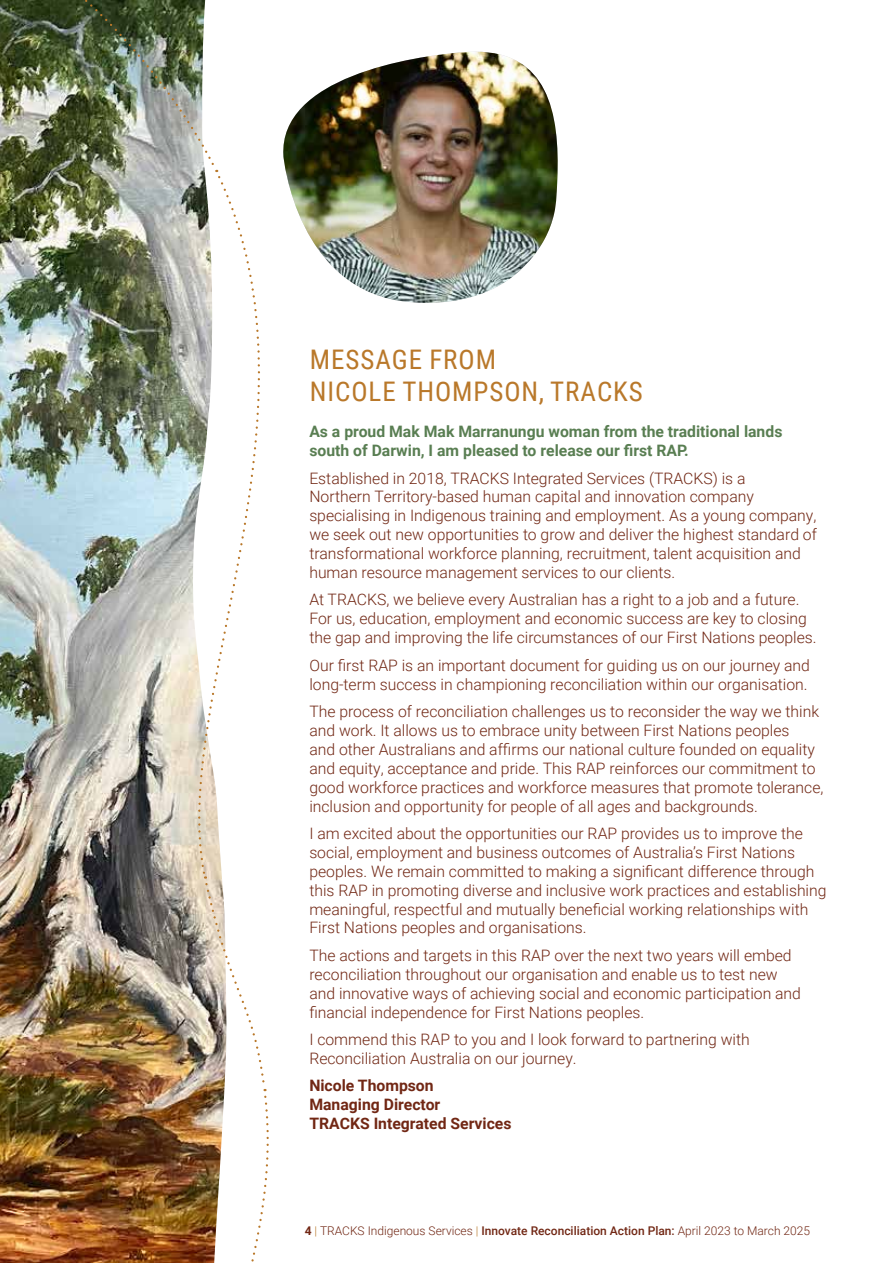
<style>
.page{position:relative;width:893px;height:1263px;background:#fff}
.page>*{position:absolute;margin:0;border:0;box-sizing:border-box;transform-origin:0 0}
.t1{font:27px/32.4px "Roboto Condensed";letter-spacing:.035em;color:#b9782a}
.t2{font:300 15.75px/18.9px "Roboto";color:#712714}
.t3{font:700 15.75px/18.9px "Roboto";color:#597e52}
.t4{font:700 15.75px/18.9px "Roboto";color:#712714}
.t5{font:300 12px "Roboto";color:#712714}
.s1{font-weight:700}
.s2{color:#b9782a}
.s3{font-weight:500}
</style>
<div class="page">
<img style="left:0;top:0;width:193px;height:1263px">
<img style="left:193px;top:170px;width:26px;height:1093px">
<svg style="left:169px;top:174px;width:91px;height:703px"></svg>
<img style="left:42px;top:0;width:176px;height:172px">
<img style="left:204px;top:876px;width:65px;height:387px">
<img style="left:283px;top:51px;width:275px;height:252px">
<h1 class="t1" style="left:310px;top:342px;width:335px">MESSAGE FROM<br>NICOLE THOMPSON, TRACKS</h1>
<p class="t3" style="left:309px;top:422px;width:475px">As a proud Mak Mak Marranungu woman from the traditional lands south of Darwin, I am pleased to release our first RAP.</p>
<p class="t2" style="left:309px;top:468px;width:509px">Established in 2018, TRACKS Integrated Services (TRACKS) is a<br>Northern Territory-based human capital and innovation company specialising in Indigenous training and employment. As a young company, we seek out new opportunities to grow and deliver the highest standard of transformational workforce planning, recruitment, talent acquisition and human resource management services to our clients.</p>
<p class="t2" style="left:309px;top:590px;width:509px">At TRACKS, we believe every Australian has a right to a job and a future.<br>For us, education, employment and economic success are key to closing the gap and improving the life circumstances of our First Nations peoples.</p>
<p class="t2" style="left:309px;top:655px;width:502px">Our first RAP is an important document for guiding us on our journey and long-term success in championing reconciliation within our organisation.</p>
<p class="t2" style="left:309px;top:701px;width:516px">The process of reconciliation challenges us to reconsider the way we think and work. It allows us to embrace unity between First Nations peoples<br>and other Australians and affirms our national culture founded on equality and equity, acceptance and pride. This RAP reinforces our commitment to good workforce practices and workforce measures that promote tolerance, inclusion and opportunity for people of all ages and backgrounds.</p>
<p class="t2" style="left:309px;top:823px;width:519px">I am excited about the opportunities our RAP provides us to improve the social, employment and business outcomes of Australia’s First Nations peoples. We remain committed to making a significant difference through this RAP in promoting diverse and inclusive work practices and establishing meaningful, respectful and mutually beneficial working relationships with First Nations peoples and organisations.</p>
<p class="t2" style="left:309px;top:945px;width:493px">The actions and targets in this RAP over the next two years will embed reconciliation throughout our organisation and enable us to test new and innovative ways of achieving social and economic participation and financial independence for First Nations peoples.</p>
<p class="t2" style="left:309px;top:1029px;width:442px">I commend this RAP to you and I look forward to partnering with<br>Reconciliation Australia on our journey.</p>
<p class="t4" style="left:309px;top:1076px;width:204px">Nicole Thompson<br>Managing Director<br>TRACKS Integrated Services</p>
<p class="t5" style="left:305px;top:1222px;width:507px"><span class="s1">4</span> <span class="s2">|</span> TRACKS Indigenous Services <span class="s2">|</span> <span class="s3">Innovate Reconciliation Action Plan:</span> April 2023 to March 2025</p>
</div>
